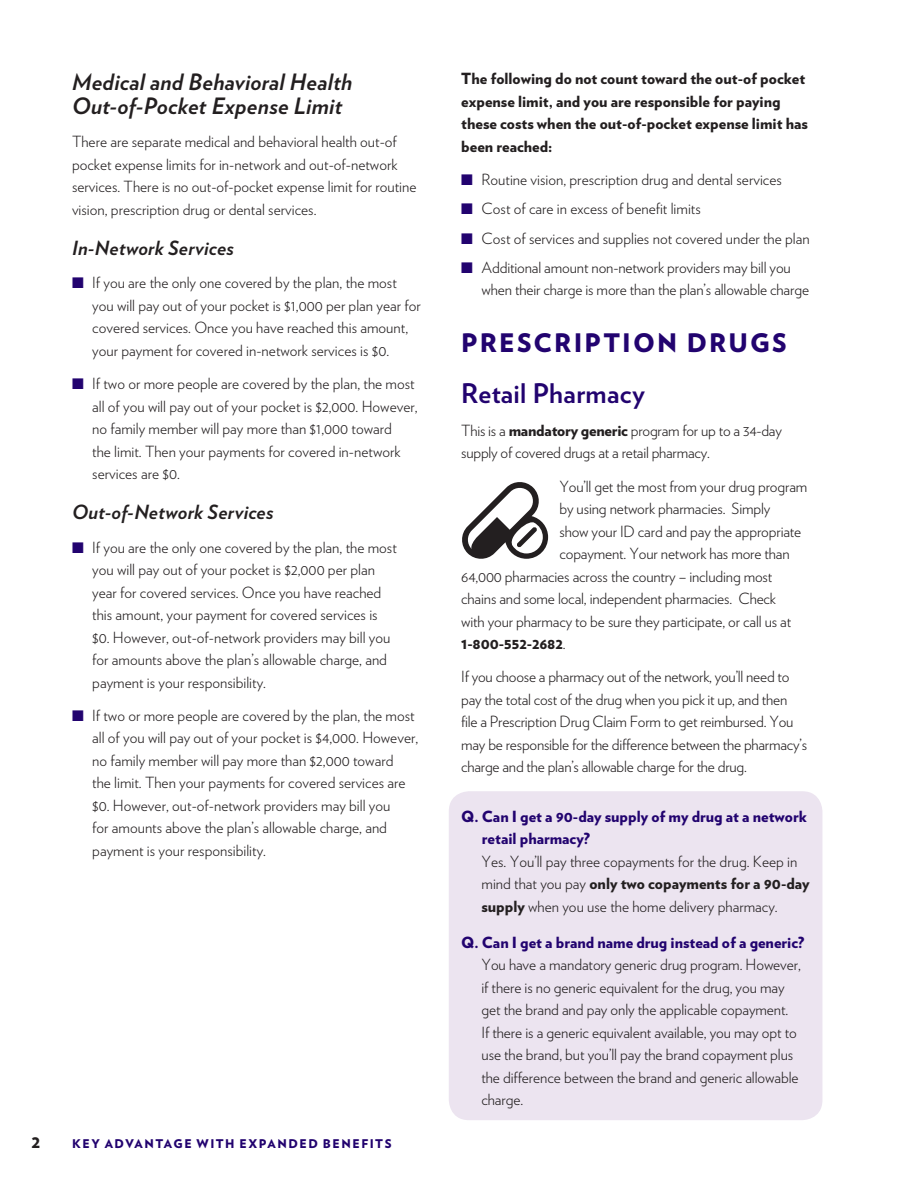
<style>
.page{position:relative;width:918px;height:1188px;background:#fff}
.page>*{position:absolute;margin:0;border:0;box-sizing:border-box;transform-origin:0 0}
.Subheads-2{font:700 27px "Verlag";letter-spacing:.01em;color:#22036f}
.Subheads-1{font:900 25.5px "Verlag";letter-spacing:.085em;color:#22036f}
.Subheads-3__Ital_Blk{font:italic 700 22.5px/24px "Verlag";letter-spacing:.01em;color:#231f20}
.Subheads-4__Ital_Blk{font:italic 700 19.5px "Verlag";letter-spacing:.015em;color:#231f20}
.t1{font:900 18px "Verlag";color:#231f20}
.Body_Text{font:300 15.3px/22.5px "Verlag";color:#231f20}
.Body_Text-2{font:900 15.3px/22.5px "Verlag";color:#231f20}
.Body_Text-3{font:900 15.3px/22.5px "Verlag";color:#22036f}
.t2{font:900 12px "Verlag";letter-spacing:.125em;color:#22036f}
.s1{color:#22036f}
.s2{font-weight:900}
.s3{font-weight:300}
</style>
<div class="page">
<div style="left:449px;top:791px;width:373px;height:329px;background:#ece4f0;border-radius:20px"></div>
<svg style="left:462px;top:482px;width:86px;height:77px"></svg>
<p class="Subheads-3__Ital_Blk" style="left:72px;top:69px;width:282px">Medical and Behavioral Health<br>Out-of-Pocket Expense Limit</p>
<p class="Body_Text" style="left:72px;top:130px;width:346px">There are separate medical and behavioral health out-of pocket expense limits for in-network and out-of-network services. There is no out-of-pocket expense limit for routine vision, prescription drug or dental services.</p>
<p class="Subheads-4__Ital_Blk" style="left:72px;top:232px;width:164px">In-Network Services</p>
<p class="Body_Text" style="left:92px;top:271px;width:330px;text-indent:-20px"><span class="s1">■</span> If you are the only one covered by the plan, the most you will pay out of your pocket is $1,000 per plan year for covered services. Once you have reached this amount, your payment for covered in-network services is $0.</p>
<p class="Body_Text" style="left:92px;top:371px;width:327px;text-indent:-20px"><span class="s1">■</span> If two or more people are covered by the plan, the most all of you will pay out of your pocket is $2,000. However, no family member will pay more than $1,000 toward<br>the limit. Then your payments for covered in-network services are $0.</p>
<p class="Subheads-4__Ital_Blk" style="left:72px;top:497px;width:203px">Out-of-Network Services</p>
<p class="Body_Text" style="left:92px;top:535px;width:306px;text-indent:-20px"><span class="s1">■</span> If you are the only one covered by the plan, the most you will pay out of your pocket is $2,000 per plan year for covered services. Once you have reached this amount, your payment for covered services is $0. However, out-of-network providers may bill you for amounts above the plan’s allowable charge, and payment is your responsibility.</p>
<p class="Body_Text" style="left:92px;top:703px;width:328px;text-indent:-20px"><span class="s1">■</span> If two or more people are covered by the plan, the most all of you will pay out of your pocket is $4,000. However, no family member will pay more than $2,000 toward<br>the limit. Then your payments for covered services are $0. However, out-of-network providers may bill you<br>for amounts above the plan’s allowable charge, and payment is your responsibility.</p>
<p class="t1" style="left:31px;top:1126px;width:10px">2</p>
<p class="t2" style="left:72px;top:1133px;width:321px">KEY ADVANTAGE WITH EXPANDED BENEFITS</p>
<p class="Body_Text-2" style="left:461px;top:67px;width:348px">The following do not count toward the out-of pocket expense limit, and you are responsible for paying these costs when the out-of-pocket expense limit has been reached:</p>
<p class="Body_Text" style="left:461px;top:167px;width:322px"><span class="s1">■</span> Routine vision, prescription drug and dental services</p>
<p class="Body_Text" style="left:461px;top:197px;width:241px"><span class="s1">■</span> Cost of care in excess of benefit limits</p>
<p class="Body_Text" style="left:461px;top:226px;width:350px"><span class="s1">■</span> Cost of services and supplies not covered under the plan</p>
<p class="Body_Text" style="left:482px;top:255px;width:329px;text-indent:-20px"><span class="s1">■</span> Additional amount non-network providers may bill you when their charge is more than the plan’s allowable charge</p>
<p class="Subheads-1" style="left:461px;top:322px;width:327px">PRESCRIPTION DRUGS</p>
<p class="Subheads-2" style="left:461px;top:372px;width:185px">Retail Pharmacy</p>
<p class="Body_Text" style="left:461px;top:418px;width:322px">This is a <span class="s2">mandatory generic</span> program for up to a 34-day supply of covered drugs at a retail pharmacy.</p>
<p class="Body_Text" style="left:559px;top:474px;width:249px">You’ll get the most from your drug program</p>
<p class="Body_Text" style="left:559px;top:497px;width:213px">by using network pharmacies. Simply</p>
<p class="Body_Text" style="left:559px;top:519px;width:243px">show your ID card and pay the appropriate</p>
<p class="Body_Text" style="left:559px;top:542px;width:232px">copayment. Your network has more than</p>
<p class="Body_Text" style="left:461px;top:564px;width:313px">64,000 pharmacies across the country – including most</p>
<p class="Body_Text" style="left:461px;top:587px;width:316px">chains and some local, independent pharmacies. Check</p>
<p class="Body_Text" style="left:461px;top:609px;width:331px">with your pharmacy to be sure they participate, or call us at</p>
<p class="Body_Text-2" style="left:461px;top:632px;width:104px">1-800-552-2682<span class="s3">.</span></p>
<p class="Body_Text" style="left:461px;top:665px;width:347px">If you choose a pharmacy out of the network, you’ll need to pay the total cost of the drug when you pick it up, and then file a Prescription Drug Claim Form to get reimbursed. You may be responsible for the difference between the pharmacy’s charge and the plan’s allowable charge for the drug.</p>
<p class="Body_Text-3" style="left:482px;top:804px;width:327px;text-indent:-21px">Q. Can I get a 90-day supply of my drug at a network retail pharmacy?</p>
<p class="Body_Text" style="left:482px;top:849px;width:330px">Yes. You’ll pay three copayments for the drug. Keep in mind that you pay <span class="s2">only two copayments for a 90-day supply</span> when you use the home delivery pharmacy.</p>
<p class="Body_Text-3" style="left:461px;top:930px;width:345px">Q. Can I get a brand name drug instead of a generic?</p>
<p class="Body_Text" style="left:482px;top:953px;width:321px">You have a mandatory generic drug program. However, if there is no generic equivalent for the drug, you may get the brand and pay only the applicable copayment.<br>If there is a generic equivalent available, you may opt to use the brand, but you’ll pay the brand copayment plus the difference between the brand and generic allowable charge.</p>
</div>
